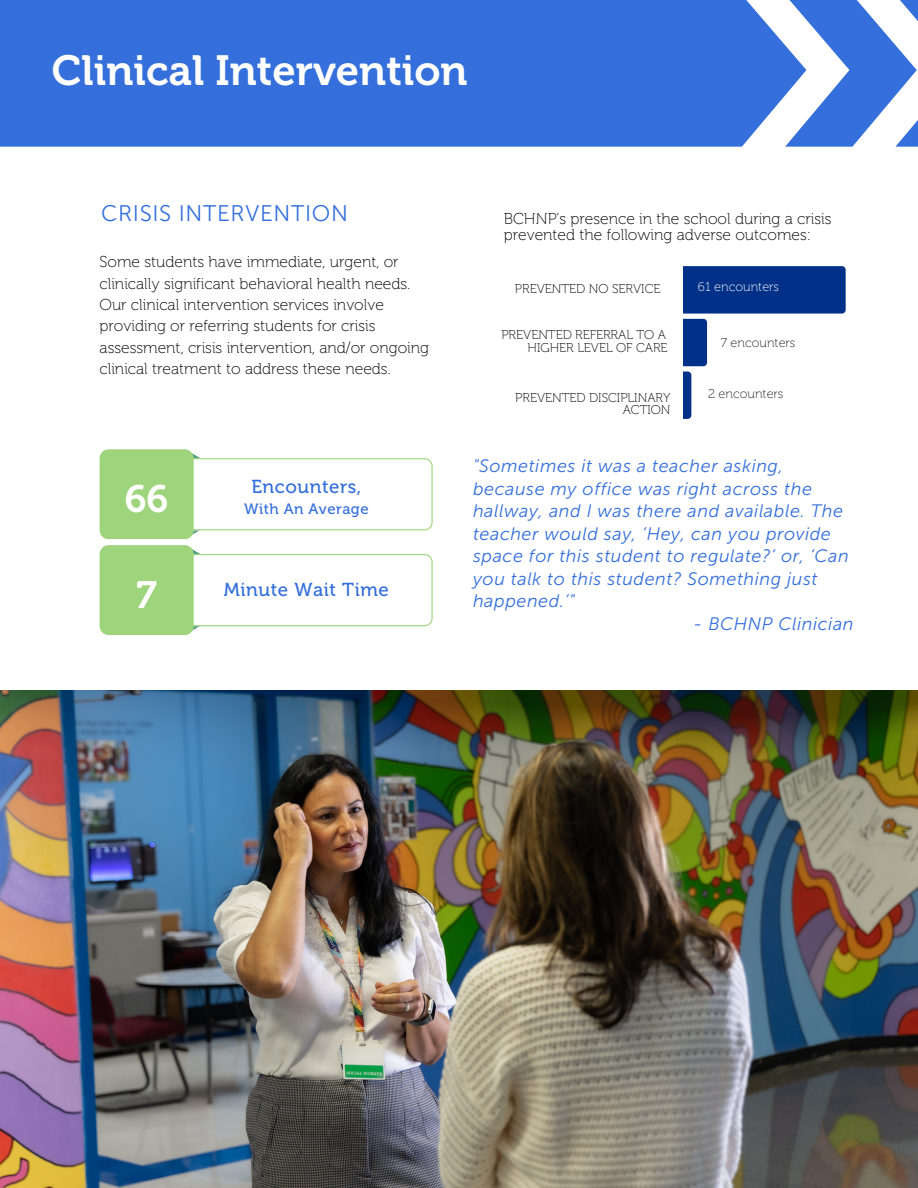
<style>
.page{position:relative;width:918px;height:1188px;background:#fff}
.page>*{position:absolute;margin:0;border:0;box-sizing:border-box;transform-origin:0 0}
.t1{font:42px "Museo 700";color:#fff}
.t2{font:37.95px "Museo 700";color:#fff}
.t3{font:22.5px "Museo Sans 300";letter-spacing:.03em;color:#346fdb}
.t4{font:18.75px "Museo 500";letter-spacing:.03em;color:#346fdb}
.t5{font:italic 18px/22.5px "Museo Sans 300";letter-spacing:.03em;color:#346fdb}
.t6{font:15.75px/21.3px "Museo 100";color:#000}
.t7{font:15px "Museo 500";letter-spacing:.03em;color:#346fdb}
.t8{font:12.75px/12.8px "Museo 100";color:#000;text-align:right}
.t9{font:12.75px "Museo 100";color:#222}
.t10{font:12.75px "Museo 100";color:#fff}
</style>
<div class="page">
<div style="left:0;top:0;width:785px;height:147px;background:#346fdb"></div>
<svg style="left:785px;top:0;width:133px;height:147px"></svg>
<img style="left:0;top:691px;width:918px;height:497px">
<svg style="left:104px;top:454px;width:329px;height:85px"></svg>
<svg style="left:105px;top:545px;width:328px;height:90px"></svg>
<div style="left:100px;top:449px;width:94px;height:90px;background:#9dd47c;border-radius:9px"></div>
<div style="left:100px;top:545px;width:94px;height:90px;background:#9dd47c;border-radius:9px"></div>
<svg style="left:684px;top:266px;width:162px;height:100px"></svg>
<svg style="left:684px;top:372px;width:7px;height:47px"></svg>
<p class="t1" style="left:52px;top:45px;width:417px">Clinical Intervention</p>
<p class="t3" style="left:101px;top:201px;width:249px">CRISIS INTERVENTION</p>
<p class="t6" style="left:100px;top:251px;width:331px">Some students have immediate, urgent, or clinically significant behavioral health needs.<br>Our clinical intervention services involve providing or referring students for crisis assessment, crisis intervention, and/or ongoing clinical treatment to address these needs.</p>
<p class="t6" style="left:504px;top:211px;width:329px;line-height:15.8px">BCHNP's presence in the school during a crisis prevented the following adverse outcomes:</p>
<p class="t8" style="left:515px;top:282px;width:147px">PREVENTED NO SERVICE</p>
<p class="t8" style="left:501px;top:328px;width:166px">PREVENTED REFERRAL TO A</p>
<p class="t8" style="left:528px;top:341px;width:142px">HIGHER LEVEL OF CARE</p>
<p class="t8" style="left:515px;top:391px;width:157px">PREVENTED DISCIPLINARY<br>ACTION</p>
<p class="t10" style="left:698px;top:279px;width:83px">61 encounters</p>
<p class="t9" style="left:721px;top:335px;width:76px">7 encounters</p>
<p class="t9" style="left:708px;top:386px;width:77px">2 encounters</p>
<p class="t2" style="left:125px;top:476px;width:45px">66</p>
<p class="t2" style="left:136px;top:572px;width:22px">7</p>
<p class="t4" style="left:251px;top:476px;width:112px">Encounters,</p>
<p class="t7" style="left:244px;top:500px;width:126px">With An Average</p>
<p class="t4" style="left:224px;top:579px;width:167px">Minute Wait Time</p>
<p class="t5" style="left:473px;top:455px;width:377px">"Sometimes it was a teacher asking, because my office was right across the hallway, and I was there and available. The teacher would say, ‘Hey, can you provide space for this student to regulate?’ or, ‘Can you talk to this student? Something just happened.’"</p>
<p class="t5" style="left:694px;top:612px;width:162px">- BCHNP Clinician</p>
</div>
